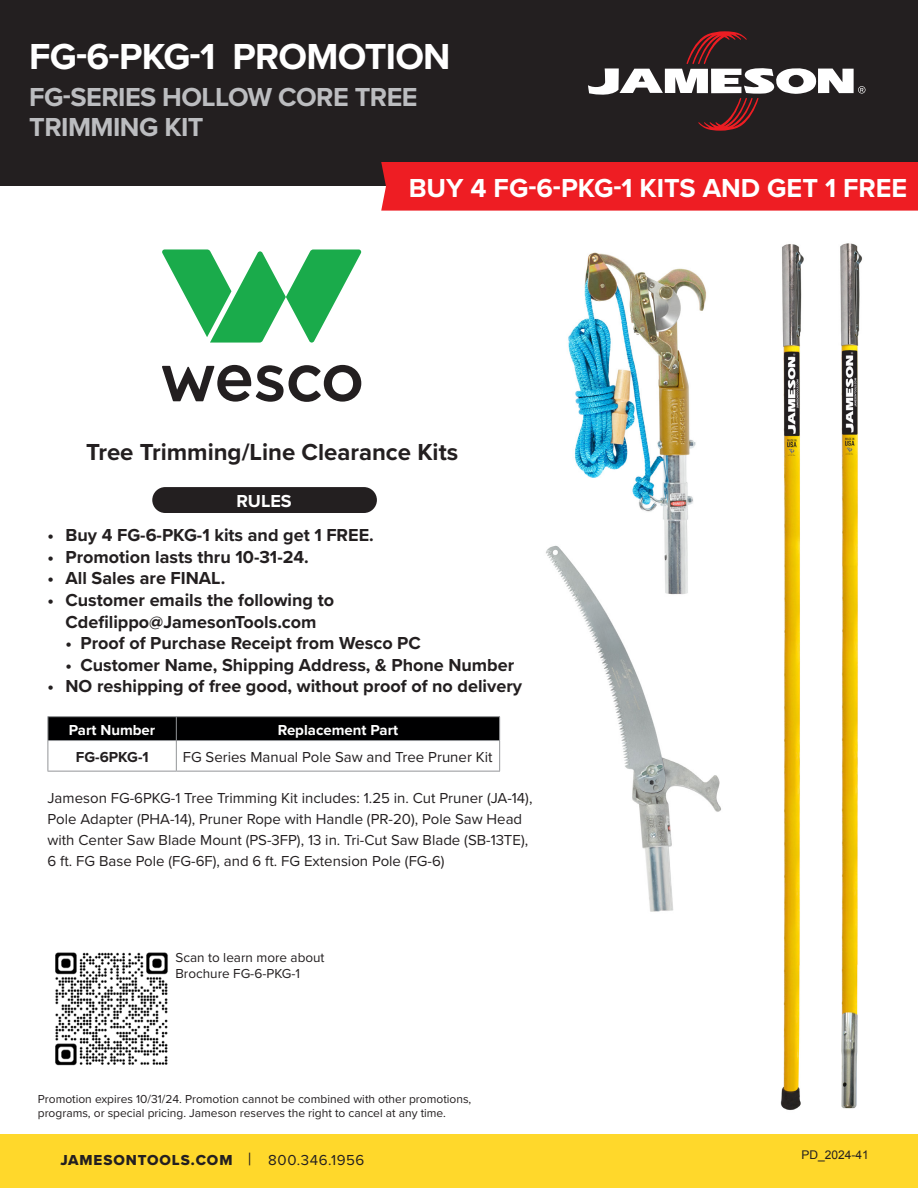
<style>
.page{position:relative;width:918px;height:1188px;background:#fff}
.page>*{position:absolute;margin:0;border:0;box-sizing:border-box;transform-origin:0 0}
.Product_Name_-_Primary{font:700 37.5px "Proxima Nova";letter-spacing:-.02em;color:#fff}
.Product_Name_-_Primary-2{font:700 27px/30px "Proxima Nova";letter-spacing:-.02em;color:#bcbdc0}
.t1{font:700 27px "Proxima Nova";color:#fff}
.t2{font:700 24px "Proxima Nova";color:#231f20}
.t3{font:700 18px "Proxima Nova";color:#231f20}
.t4{font:700 18px "Proxima Nova";color:#fff}
.t5{font:15px/21px "Proxima Nova";color:#231f20}
.Page_Number{font:15px "Proxima Nova Extrabld";letter-spacing:.06em;color:#231f20}
.t6{font:700 15px "Proxima Nova";color:#fff}
.Table_Copy{font:700 15px "Proxima Nova";color:#231f20}
.t7{font:13.5px "Proxima Nova";color:#231f20}
.t8{font:12px/14.4px "Proxima Nova";color:#231f20}
.t9{font:12px "Arial";color:#231f20}
.s1{font-family:"Proxima Nova";font-size:18px}
.s2{font-family:"Proxima Nova"}
</style>
<div class="page">
<div style="left:0;top:1134px;width:918px;height:54px;background:#ffd82b"></div>
<div style="left:0;top:0;width:918px;height:186px;background:#231f20"></div>
<svg style="left:588px;top:31px;width:277px;height:100px"></svg>
<hr style="left:48px;top:716px;width:128px;height:1px;background:#939598">
<hr style="left:176px;top:716px;width:324px;height:1px;background:#939598">
<div style="left:48px;top:717px;width:452px;height:23px;background:#000001"></div>
<hr style="left:48px;top:740px;width:128px;height:1px;background:#939598">
<hr style="left:48px;top:741px;width:1px;height:30px;background:#939598">
<hr style="left:176px;top:740px;width:324px;height:1px;background:#939598">
<hr style="left:176px;top:741px;width:1px;height:30px;background:#939598">
<hr style="left:499px;top:741px;width:1px;height:30px;background:#939598">
<hr style="left:48px;top:771px;width:128px;height:1px;background:#939598">
<hr style="left:176px;top:771px;width:324px;height:1px;background:#939598">
<div style="left:152px;top:487px;width:225px;height:26px;background:#231f20;border-radius:13px"></div>
<img style="left:546px;top:243px;width:317px;height:867px">
<div style="left:381px;top:162px;width:537px;height:49px;background:#ee1d23"></div>
<svg style="left:162px;top:365px;width:199px;height:37px"></svg>
<svg style="left:162px;top:249px;width:200px;height:94px"></svg>
<img style="left:55px;top:952px;width:113px;height:114px">
<p class="Product_Name_-_Primary" style="left:29px;top:28px;width:423px">FG-6-PKG-1 PROMOTION</p>
<p class="Product_Name_-_Primary-2" style="left:29px;top:82px;width:390px">FG-SERIES HOLLOW CORE TREE<br>TRIMMING KIT</p>
<p class="t1" style="left:409px;top:168px;width:500px">BUY 4 FG-6-PKG-1 KITS AND GET 1 FREE</p>
<p class="t2" style="left:86px;top:434px;width:374px">Tree Trimming/Line Clearance Kits</p>
<p class="t4" style="left:236px;top:488px;width:57px">RULES</p>
<p class="t3" style="left:48px;top:522px;width:328px">• Buy 4 FG-6-PKG-1 kits and get 1 FREE.</p>
<p class="t3" style="left:48px;top:543px;width:263px">• Promotion lasts thru 10-31-24.</p>
<p class="t3" style="left:48px;top:565px;width:179px">• All Sales are FINAL.</p>
<p class="t3" style="left:48px;top:587px;width:288px">• Customer emails the following to</p>
<p class="t3" style="left:66px;top:608px;width:253px">Cdefilippo@JamesonTools.com</p>
<p class="t3" style="left:66px;top:630px;width:357px">• Proof of Purchase Receipt from Wesco PC</p>
<p class="t3" style="left:66px;top:651px;width:450px">• Customer Name, Shipping Address, &amp; Phone Number</p>
<p class="t3" style="left:48px;top:673px;width:476px">• NO reshipping of free good, without proof of no delivery</p>
<p class="t6" style="left:69px;top:718px;width:88px">Part Number</p>
<p class="t6" style="left:278px;top:718px;width:122px">Replacement Part</p>
<p class="Table_Copy" style="left:76px;top:746px;width:74px">FG-6PKG-1</p>
<p class="t5" style="left:183px;top:746px;width:311px">FG Series Manual Pole Saw and Tree Pruner Kit</p>
<p class="t5" style="left:48px;top:787px;width:486px">Jameson FG-6PKG-1 Tree Trimming Kit includes: 1.25 in. Cut Pruner (JA-14), Pole Adapter (PHA-14), Pruner Rope with Handle (PR-20), Pole Saw Head with Center Saw Blade Mount (PS-3FP), 13 in. Tri-Cut Saw Blade (SB-13TE), 6 ft. FG Base Pole (FG-6F), and 6 ft. FG Extension Pole (FG-6)</p>
<p class="t7" style="left:176px;top:948px;width:151px">Scan to learn more about</p>
<p class="t7" style="left:176px;top:964px;width:126px">Brochure FG-6-PKG-1</p>
<p class="t8" style="left:38px;top:1091px;width:435px">Promotion expires 10/31/24. Promotion cannot be combined with other promotions, programs, or special pricing. Jameson reserves the right to cancel at any time.</p>
<p class="Page_Number" style="left:60px;top:1149px;width:306px">JAMESONTOOLS.COM <span class="s1">|</span> <span class="s2">800.346.1956</span></p>
<p class="t9" style="left:801px;top:1147px;width:69px">PD_2024-41</p>
</div>
